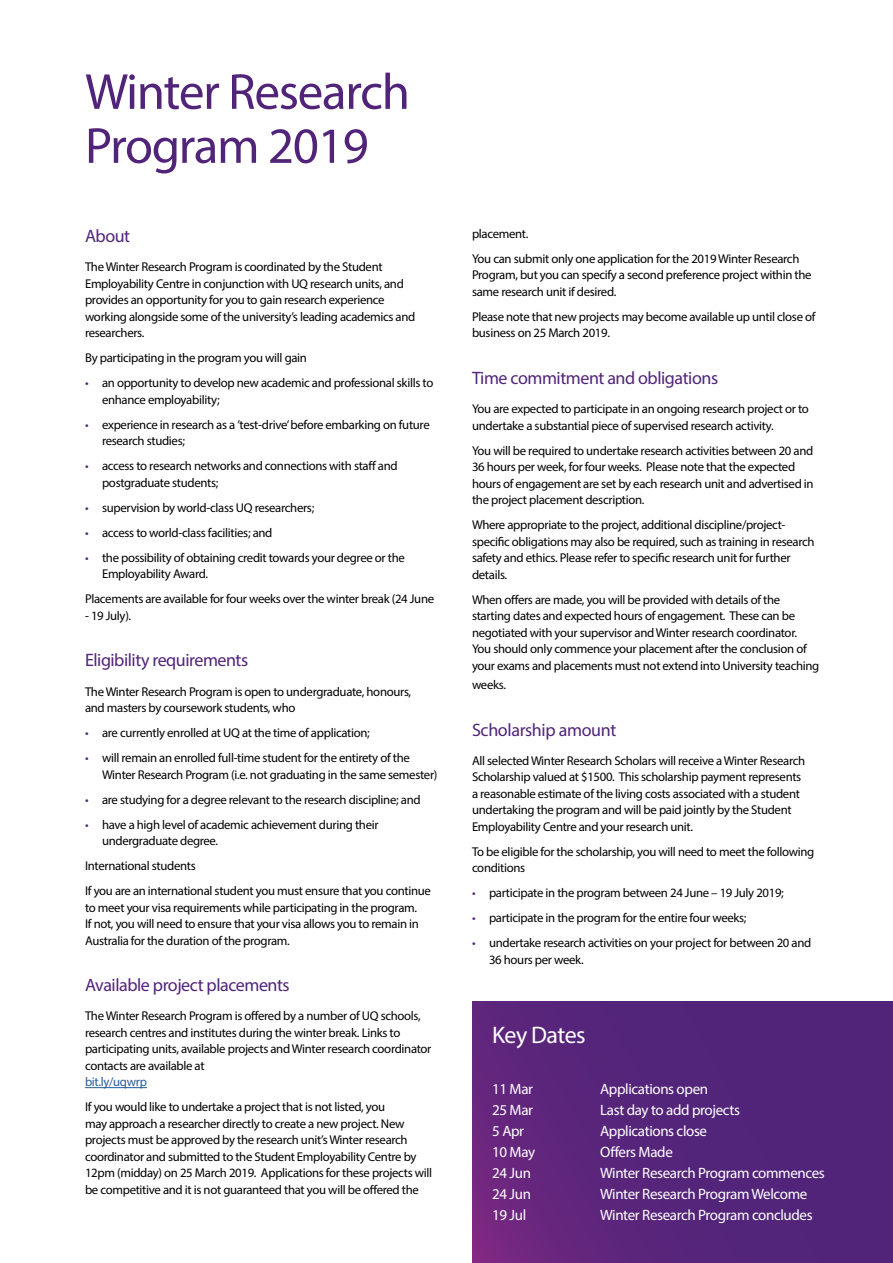
<style>
.page{position:relative;width:893px;height:1263px;background:#fff}
.page>*{position:absolute;margin:0;border:0;box-sizing:border-box;transform-origin:0 0}
.t1{font:51px/54px "Myriad Pro";letter-spacing:-.025em;color:#51247a}
.t2{font:24px "Myriad Pro";letter-spacing:-.025em;color:#fff}
.t3{font:18px "Myriad Pro";letter-spacing:-.025em;color:#51247a}
.t4{font:15px "Myriad Pro";letter-spacing:-.025em;color:#fff}
.t5{font:12.75px/16.5px "Myriad Pro";letter-spacing:-.025em;color:#000}
.t6{font:12.75px "Myriad Pro";letter-spacing:-.025em;color:#275b9b}
.s1{color:#51247a}
</style>
<div class="page">
<hr style="left:85px;top:1087px;width:62px;height:1px;background:#275b9b">
<svg style="left:472px;top:1001px;width:421px;height:262px;background:#57247b"></svg>
<h1 class="t1" style="left:85px;top:64px;width:326px">Winter Research<br>Program 2019</h1>
<h3 class="t3" style="left:85px;top:225px;width:47px">About</h3>
<p class="t5" style="left:85px;top:258px;width:332px">The Winter Research Program is coordinated by the Student Employability Centre in conjunction with UQ research units, and provides an opportunity for you to gain research experience working alongside some of the university’s leading academics and researchers.</p>
<p class="t5" style="left:85px;top:349px;width:223px">By participating in the program you will gain</p>
<p class="t5" style="left:102px;top:374px;width:333px;text-indent:-17px"><span class="s1">•</span> an opportunity to develop new academic and professional skills to enhance employability;</p>
<p class="t5" style="left:102px;top:416px;width:329px;text-indent:-17px"><span class="s1">•</span> experience in research as a ’test-drive’ before embarking on future research studies;</p>
<p class="t5" style="left:102px;top:457px;width:297px;text-indent:-17px"><span class="s1">•</span> access to research networks and connections with staff and postgraduate students;</p>
<p class="t5" style="left:85px;top:499px;width:231px"><span class="s1">•</span> supervision by world-class UQ researchers;</p>
<p class="t5" style="left:85px;top:524px;width:189px"><span class="s1">•</span> access to world-class facilities; and</p>
<p class="t5" style="left:102px;top:549px;width:304px;text-indent:-17px"><span class="s1">•</span> the possibility of obtaining credit towards your degree or the<br>Employability Award.</p>
<p class="t5" style="left:85px;top:590px;width:351px">Placements are available for four weeks over the winter break (24 June</p>
<p class="t5" style="left:85px;top:607px;width:48px">- 19 July).</p>
<h3 class="t3" style="left:85px;top:649px;width:165px">Eligibility requirements</h3>
<p class="t5" style="left:85px;top:683px;width:328px">The Winter Research Program is open to undergraduate, honours, and masters by coursework students, who</p>
<p class="t5" style="left:85px;top:724px;width:286px"><span class="s1">•</span> are currently enrolled at UQ at the time of application;</p>
<p class="t5" style="left:102px;top:749px;width:337px;text-indent:-17px"><span class="s1">•</span> will remain an enrolled full-time student for the entirety of the<br>Winter Research Program (i.e. not graduating in the same semester)</p>
<p class="t5" style="left:85px;top:791px;width:337px"><span class="s1">•</span> are studying for a degree relevant to the research discipline; and</p>
<p class="t5" style="left:102px;top:816px;width:278px;text-indent:-17px"><span class="s1">•</span> have a high level of academic achievement during their undergraduate degree.</p>
<p class="t5" style="left:85px;top:853px;width:347px;line-height:25px">International students<br>If you are an international student you must ensure that you continue</p>
<p class="t5" style="left:85px;top:899px;width:335px">to meet your visa requirements while participating in the program.<br>If not, you will need to ensure that your visa allows you to remain in<br>Australia for the duration of the program.</p>
<h3 class="t3" style="left:85px;top:974px;width:206px">Available project placements</h3>
<p class="t5" style="left:85px;top:1008px;width:348px">The Winter Research Program is offered by a number of UQ schools, research centres and institutes during the winter break. Links to participating units, available projects and Winter research coordinator contacts are available at</p>
<p class="t6" style="left:85px;top:1074px;width:64px">bit.ly/uqwrp</p>
<p class="t5" style="left:85px;top:1098px;width:349px">If you would like to undertake a project that is not listed, you<br>may approach a researcher directly to create a new project. New projects must be approved by the research unit’s Winter research coordinator and submitted to the Student Employability Centre by 12pm (midday) on 25 March 2019. Applications for these projects will be competitive and it is not guaranteed that you will be offered the</p>
<p class="t5" style="left:472px;top:221px;width:329px;line-height:25px">placement.<br>You can submit only one application for the 2019 Winter Research</p>
<p class="t5" style="left:472px;top:266px;width:341px">Program, but you can specify a second preference project within the same research unit if desired.</p>
<p class="t5" style="left:472px;top:308px;width:345px">Please note that new projects may become available up until close of business on 25 March 2019.</p>
<h3 class="t3" style="left:472px;top:367px;width:248px">Time commitment and obligations</h3>
<p class="t5" style="left:472px;top:400px;width:338px">You are expected to participate in an ongoing research project or to undertake a substantial piece of supervised research activity.</p>
<p class="t5" style="left:472px;top:442px;width:343px">You will be required to undertake research activities between 20 and 36 hours per week, for four weeks. Please note that the expected hours of engagement are set by each research unit and advertised in the project placement description.</p>
<p class="t5" style="left:472px;top:516px;width:344px">Where appropriate to the project, additional discipline/project&shy;specific obligations may also be required, such as training in research safety and ethics. Please refer to specific research unit for further details.</p>
<p class="t5" style="left:472px;top:591px;width:349px">When offers are made, you will be provided with details of the starting dates and expected hours of engagement. These can be negotiated with your supervisor and Winter research coordinator.<br>You should only commence your placement after the conclusion of your exams and placements must not extend into University teaching</p>
<p class="t5" style="left:472px;top:676px;width:35px">weeks.</p>
<h3 class="t3" style="left:472px;top:718px;width:146px">Scholarship amount</h3>
<p class="t5" style="left:472px;top:752px;width:335px">All selected Winter Research Scholars will receive a Winter Research Scholarship valued at $1500. This scholarship payment represents a reasonable estimate of the living costs associated with a student undertaking the program and will be paid jointly by the Student Employability Centre and your research unit.</p>
<p class="t5" style="left:472px;top:843px;width:344px">To be eligible for the scholarship, you will need to meet the following conditions</p>
<p class="t5" style="left:472px;top:885px;width:313px"><span class="s1">•</span> participate in the program between 24 June – 19 July 2019;</p>
<p class="t5" style="left:472px;top:910px;width:276px"><span class="s1">•</span> participate in the program for the entire four weeks;</p>
<p class="t5" style="left:489px;top:935px;width:324px;text-indent:-17px"><span class="s1">•</span> undertake research activities on your project for between 20 and<br>36 hours per week.</p>
<h2 class="t2" style="left:492px;top:1020px;width:95px">Key Dates</h2>
<p class="t4" style="left:492px;top:1079px;width:42px">11 Mar</p>
<p class="t4" style="left:600px;top:1079px;width:109px">Applications open</p>
<p class="t4" style="left:492px;top:1100px;width:42px">25 Mar</p>
<p class="t4" style="left:600px;top:1100px;width:141px">Last day to add projects</p>
<p class="t4" style="left:492px;top:1121px;width:33px">5 Apr</p>
<p class="t4" style="left:600px;top:1121px;width:108px">Applications close</p>
<p class="t4" style="left:492px;top:1142px;width:45px">10 May</p>
<p class="t4" style="left:600px;top:1142px;width:74px">Offers Made</p>
<p class="t4" style="left:492px;top:1163px;width:40px">24 Jun</p>
<p class="t4" style="left:600px;top:1163px;width:226px">Winter Research Program commences</p>
<p class="t4" style="left:492px;top:1184px;width:40px">24 Jun</p>
<p class="t4" style="left:600px;top:1184px;width:209px">Winter Research Program Welcome</p>
<p class="t4" style="left:492px;top:1205px;width:36px">19 Jul</p>
<p class="t4" style="left:600px;top:1205px;width:214px">Winter Research Program concludes</p>
</div>
